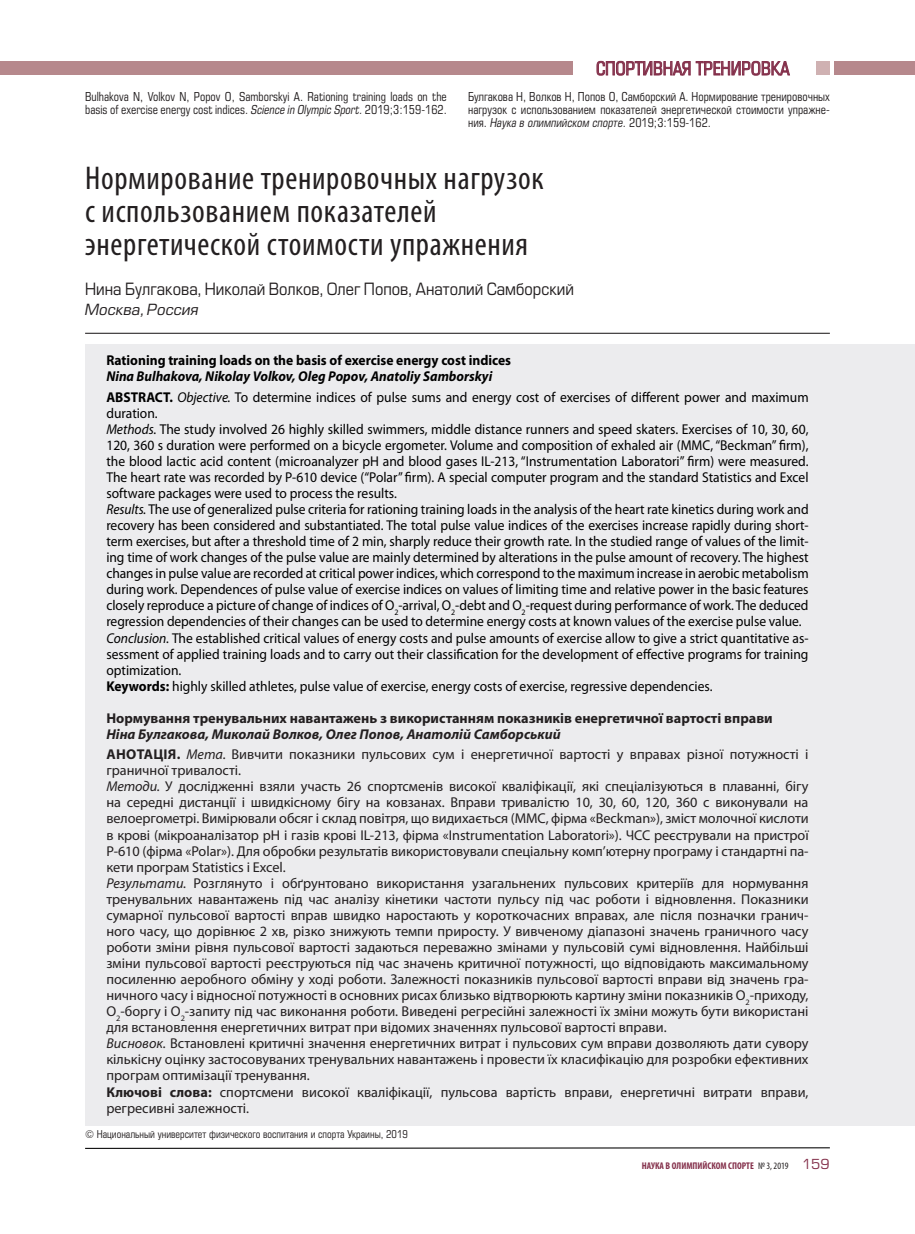
<style>
.page{position:relative;width:915px;height:1234px;background:#fff}
.page>*{position:absolute;margin:0;border:0;box-sizing:border-box;transform-origin:0 0}
.t1{font:condensed 33px/33px "Myriad Pro";letter-spacing:.02em;color:#231f20}
.t2{font:18px "Europe Cond";color:#84304b}
.t3{font:16.5px "Europe";color:#231f20;scale:.9 1}
.t4{font:italic 15px "Europe";color:#231f20}
.t5{font:14.25px/16px "Myriad Pro";color:#231f20}
.t6{font:14.25px/16px "Myriad Pro";letter-spacing:-.005em;color:#000;scale:.95 1}
.t7{font:700 14.25px "Myriad Pro";color:#231f20}
.t8{font:700 14.25px "Myriad Pro";color:#000;scale:.95 1}
.t9{font:12px/12.8px "Europe Cond";color:#231f20}
.t10{font:10.5px "Europe Cond";color:#231f20}
.t11{font:700 condensed 9.75px "Myriad Pro";color:#84304b}
.s1{font-style:italic}
.s2{font-weight:700;font-style:italic}
.s3{font-weight:700}
.s4{font-weight:400;color:#231f20}
.s5{font-family:"Europe";font-weight:400;font-stretch:normal;font-size:13.5px}
</style>
<div class="page">
<hr style="left:85px;top:333px;width:744px;height:1px;background:#231f20">
<div style="left:85px;top:344px;width:829px;height:781px;background:#ececee"></div>
<div style="left:834px;top:61px;width:80px;height:14px;background:#b6888c"></div>
<div style="left:815px;top:61px;width:14px;height:14px;background:#cfb1b2"></div>
<svg style="left:85px;top:1147px;width:745px;height:2px"></svg>
<div style="left:0;top:61px;width:572px;height:14px;background:#b6888c"></div>
<svg style="left:596px;top:61px;width:193px;height:15px"></svg>
<p class="t2" style="left:595px;top:57px;width:175px">спортивная тренировка</p>
<p class="t9" style="left:85px;top:90px;width:363px">Bulhakova N, Volkov N, Popov O, Samborskyi A. Rationing training loads on the basis of exercise energy cost indices. <span class="s1">Science in Olympic Sport.</span> 2019;3:159-162.</p>
<p class="t9" style="left:468px;top:90px;width:363px;text-align:justify">Булгакова Н, Волков Н, Попов О, Самборский А. Нормирование тренировочных нагрузок с использованием показателей энергетической стоимости упражне&shy;ния. <span class="s1">Наука в олимпийском спорте.</span> 2019;3:159-162.</p>
<h1 class="t1" style="left:85px;top:161px;width:460px">Нормирование тренировочных нагрузок с использованием показателей энергетической стоимости упражнения</h1>
<p class="t3" style="left:85px;top:279px;width:544px">Нина Булгакова, Николай Волков, Олег Попов, Анатолий Самборский</p>
<p class="t4" style="left:85px;top:300px;width:115px">Москва, Россия</p>
<p class="t8" style="left:106px;top:351px;width:427px">Rationing training loads on the basis of exercise energy cost indices</p>
<p class="t6" style="left:106px;top:366px;width:740px;line-height:20.2px"><span class="s2">Nina Bulhakova, Nikolay Volkov, Oleg Popov, Anatoliy Samborskyi<br></span><span class="s3">ABSTRACT.</span> <span class="s1">Objective.</span> To determine indices of pulse sums and energy cost of exercises of different power and maximum</p>
<p class="t6" style="left:106px;top:404px;width:740px">duration.<br><span class="s1">Меthods.</span> The study involved 26 highly skilled swimmers, middle distance runners and speed skaters. Exercises of 10, 30, 60, 120, 360 s duration were performed on a bicycle ergometer. Volume and composition of exhaled air (MMC, “Beckman” firm), the blood lactic acid content (microanalyzer pH and blood gases IL-213, “Instrumentation Laboratori” firm) were measured.<br>The heart rate was recorded by P-610 device (“Polar” firm). A special computer program and the standard Statistics and Excel software packages were used to process the results.<br><span class="s1">Results.</span> The use of generalized pulse criteria for rationing training loads in the analysis of the heart rate kinetics during work and recovery has been considered and substantiated. The total pulse value indices of the exercises increase rapidly during short&shy;term exercises, but after a threshold time of 2 min, sharply reduce their growth rate. In the studied range of values of the limit&shy;ing time of work changes of the pulse value are mainly determined by alterations in the pulse amount of recovery. The highest changes in pulse value are recorded at critical power indices, which correspond to the maximum increase in aerobic metabolism during work. Dependences of pulse value of exercise indices on values of limiting time and relative power in the basic features closely reproduce a picture of change of indices of O<sub>2</sub>-arrival, O<sub>2</sub>-debt and O<sub>2</sub>-request during performance of work. The deduced regression dependencies of their changes can be used to determine energy costs at known values of the exercise pulse value.<br><span class="s1">Conclusion.</span> The established critical values of energy costs and pulse amounts of exercise allow to give a strict quantitative as&shy;sessment of applied training loads and to carry out their classification for the development of effective programs for training optimization.<br><span class="s3">Keywords:</span> highly skilled athletes, pulse value of exercise, energy costs of exercise, regressive dependencies.</p>
<p class="t7" style="left:106px;top:708px;width:667px">Нормування тренувальних навантажень з використанням показників енергетичної вартості вправи</p>
<p class="t5" style="left:106px;top:723px;width:703px;line-height:20.2px"><span class="s2">Ніна Булгакова, Миколай Волков, Олег Попов, Анатолій Самборський<br></span><span class="s3">Анотація.</span> <span class="s1">Мета.</span> Вивчити показники пульсових сум і енергетичної вартості у вправах різної потужності і</p>
<p class="t5" style="left:106px;top:762px;width:703px">граничної тривалості.<br><span class="s1">Методи.</span> У дослідженні взяли участь 26 спортсменів високої кваліфікації, які спеціалізуються в плаванні, бігу на середні дистанції і швидкісному бігу на ковзанах. Вправи тривалістю 10, 30, 60, 120, 360 с виконували на велоергометрі. Вимірювали обсяг і склад повітря, що видихається (ММС, фірма «Beckman»), зміст молочної кислоти в крові (мікроаналізатор рН і газів крові IL-213, фірма «Instrumentation Laboratori»). ЧСС реєстрували на пристрої Р-610 (фірма «Polar»). Для обробки результатів використовували спеціальну комп’ютерну програму і стандартні па&shy;кети програм Statistics і Excel.<br><span class="s1">Результати.</span> Розглянуто і обґрунтовано використання узагальнених пульсових критеріїв для нормування тренувальних навантажень під час аналізу кінетики частоти пульсу під час роботи і відновлення. Показники сумарної пульсової вартості вправ швидко наростають у короткочасних вправах, але після позначки гранич&shy;ного часу, що дорівнює 2 хв, різко знижують темпи приросту. У вивченому діапазоні значень граничного часу роботи зміни рівня пульсової вартості задаються переважно змінами у пульсовій сумі відновлення. Найбільші зміни пульсової вартості реєструються під час значень критичної потужності, що відповідають максимальному посиленню аеробного обміну у ході роботи. Залежності показників пульсової вартості вправи від значень гра&shy;ничного часу і відносної потужності в основних рисах близько відтворюють картину зміни показників О<sub>2</sub>-приходу, О<sub>2</sub>-боргу і О<sub>2</sub>-запиту під час виконання роботи. Виведені регресійні залежності їх зміни можуть бути використані для встановлення енергетичних витрат при відомих значеннях пульсової вартості вправи.<br><span class="s1">Висновок.</span> Встановлені критичні значення енергетичних витрат і пульсових сум вправи дозволяють дати сувору кількісну оцінку застосовуваних тренувальних навантажень і провести їх класифікацію для розробки ефективних програм оптимізації тренування.<br><span class="s3">Ключові слова:</span> спортсмени високої кваліфікації, пульсова вартість вправи, енергетичні витрати вправи, регресивні залежності.</p>
<p class="t10" style="left:85px;top:1127px;width:324px">© Национальный университет физического воспитания и спорта Украины, 2019</p>
<p class="t11" style="left:641px;top:1159px;width:190px">НАУКА В ОЛИМПИЙСКОМ СПОРТЕ <span class="s4">№ 3, 2019</span> <span class="s5">159</span></p>
</div>
